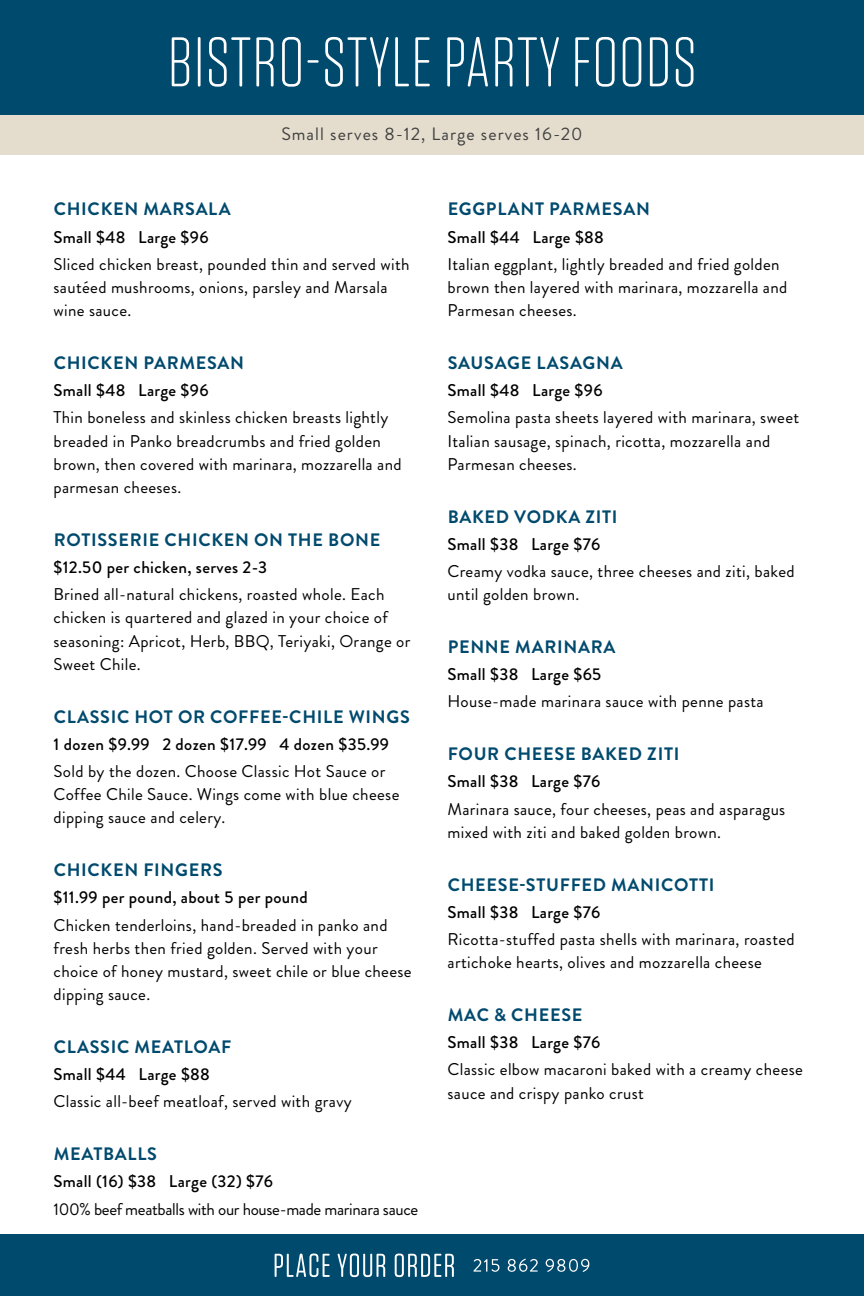
<style>
.page{position:relative;width:864px;height:1296px;background:#fff}
.page>*{position:absolute;margin:0;border:0;box-sizing:border-box;transform-origin:0 0}
.t1{font:300 70px "Tungsten Rounded";letter-spacing:.02em;color:#fff}
.t2{font:700 18px "Brandon Grotesque";letter-spacing:.04em;color:#004a6e}
.t3{font:18px "Brandon Grotesque";letter-spacing:.06em;color:#414141}
.t4{font:17px/23.2px "Brandon Grotesque";letter-spacing:.02em;color:#000}
.t5{font:500 17px "Brandon Grotesque";letter-spacing:.02em;color:#000}
.t6{font:17px "Brandon Grotesque";letter-spacing:-.02em;color:#000}
</style>
<div class="page">
<div style="left:0;top:1235px;width:864px;height:61px;background:#004a6e"></div>
<svg style="left:275px;top:1254px;width:179px;height:23px"></svg>
<svg style="left:473px;top:1259px;width:116px;height:13px"></svg>
<div style="left:0;top:0;width:864px;height:115px;background:#004a6e"></div>
<div style="left:0;top:115px;width:864px;height:40px;background:#e4ddce"></div>
<h1 class="t1" style="left:168px;top:26px;width:530px">BISTRO-STYLE PARTY FOODS</h1>
<p class="t3" style="left:281px;top:121px;width:303px">Small serves 8-12, Large serves 16-20</p>
<p class="t2" style="left:54px;top:197px;width:178px">CHICKEN MARSALA</p>
<p class="t5" style="left:54px;top:225px;width:157px">Small $48 Large $96</p>
<p class="t4" style="left:54px;top:253px;width:358px">Sliced chicken breast, pounded thin and served with sautéed mushrooms, onions, parsley and Marsala wine sauce.</p>
<p class="t2" style="left:54px;top:350px;width:192px">CHICKEN PARMESAN</p>
<p class="t5" style="left:54px;top:379px;width:157px">Small $48 Large $96</p>
<p class="t4" style="left:54px;top:406px;width:350px">Thin boneless and skinless chicken breasts lightly breaded in Panko breadcrumbs and fried golden brown, then covered with marinara, mozzarella and parmesan cheeses.</p>
<p class="t2" style="left:54px;top:527px;width:328px">ROTISSERIE CHICKEN ON THE BONE</p>
<p class="t5" style="left:54px;top:555px;width:215px">$12.50 per chicken, serves 2-3</p>
<p class="t4" style="left:54px;top:583px;width:358px">Brined all-natural chickens, roasted whole. Each chicken is quartered and glazed in your choice of seasoning: Apricot, Herb, BBQ, Teriyaki, Orange or Sweet Chile.</p>
<p class="t2" style="left:54px;top:704px;width:358px">CLASSIC HOT OR COFFEE-CHILE WINGS</p>
<p class="t5" style="left:54px;top:732px;width:337px">1 dozen $9.99 2 dozen $17.99 4 dozen $35.99</p>
<p class="t4" style="left:54px;top:760px;width:347px">Sold by the dozen. Choose Classic Hot Sauce or<br>Coffee Chile Sauce. Wings come with blue cheese dipping sauce and celery.</p>
<p class="t2" style="left:54px;top:858px;width:170px">CHICKEN FINGERS</p>
<p class="t5" style="left:54px;top:886px;width:256px">$11.99 per pound, about 5 per pound</p>
<p class="t4" style="left:54px;top:913px;width:360px">Chicken tenderloins, hand-breaded in panko and fresh herbs then fried golden. Served with your choice of honey mustard, sweet chile or blue cheese dipping sauce.</p>
<p class="t2" style="left:54px;top:1034px;width:179px">CLASSIC MEATLOAF</p>
<p class="t5" style="left:54px;top:1063px;width:158px">Small $44 Large $88</p>
<p class="t4" style="left:54px;top:1090px;width:300px">Classic all-beef meatloaf, served with gravy</p>
<p class="t2" style="left:54px;top:1142px;width:105px">MEATBALLS</p>
<p class="t5" style="left:54px;top:1170px;width:221px">Small (16) $38 Large (32) $76</p>
<p class="t6" style="left:54px;top:1197px;width:366px">100% beef meatballs with our house-made marinara sauce</p>
<p class="t2" style="left:448px;top:197px;width:204px">EGGPLANT PARMESAN</p>
<p class="t5" style="left:448px;top:225px;width:158px">Small $44 Large $88</p>
<p class="t4" style="left:448px;top:253px;width:341px">Italian eggplant, lightly breaded and fried golden brown then layered with marinara, mozzarella and<br>Parmesan cheeses.</p>
<p class="t2" style="left:448px;top:350px;width:177px">SAUSAGE LASAGNA</p>
<p class="t5" style="left:448px;top:379px;width:157px">Small $48 Large $96</p>
<p class="t4" style="left:448px;top:406px;width:353px">Semolina pasta sheets layered with marinara, sweet<br>Italian sausage, spinach, ricotta, mozzarella and<br>Parmesan cheeses.</p>
<p class="t2" style="left:448px;top:504px;width:171px">BAKED VODKA ZITI</p>
<p class="t5" style="left:448px;top:532px;width:154px">Small $38 Large $76</p>
<p class="t4" style="left:448px;top:560px;width:349px">Creamy vodka sauce, three cheeses and ziti, baked until golden brown.</p>
<p class="t2" style="left:448px;top:634px;width:169px">PENNE MARINARA</p>
<p class="t5" style="left:448px;top:663px;width:155px">Small $38 Large $65</p>
<p class="t4" style="left:448px;top:690px;width:318px">House-made marinara sauce with penne pasta</p>
<p class="t2" style="left:448px;top:742px;width:233px">FOUR CHEESE BAKED ZITI</p>
<p class="t5" style="left:448px;top:770px;width:154px">Small $38 Large $76</p>
<p class="t4" style="left:448px;top:797px;width:339px">Marinara sauce, four cheeses, peas and asparagus mixed with ziti and baked golden brown.</p>
<p class="t2" style="left:448px;top:872px;width:268px">CHEESE-STUFFED MANICOTTI</p>
<p class="t5" style="left:448px;top:900px;width:154px">Small $38 Large $76</p>
<p class="t4" style="left:448px;top:928px;width:349px">Ricotta-stuffed pasta shells with marinara, roasted artichoke hearts, olives and mozzarella cheese</p>
<p class="t2" style="left:448px;top:1002px;width:136px">MAC &amp; CHEESE</p>
<p class="t5" style="left:448px;top:1031px;width:154px">Small $38 Large $76</p>
<p class="t4" style="left:448px;top:1058px;width:357px">Classic elbow macaroni baked with a creamy cheese sauce and crispy panko crust</p>
</div>
